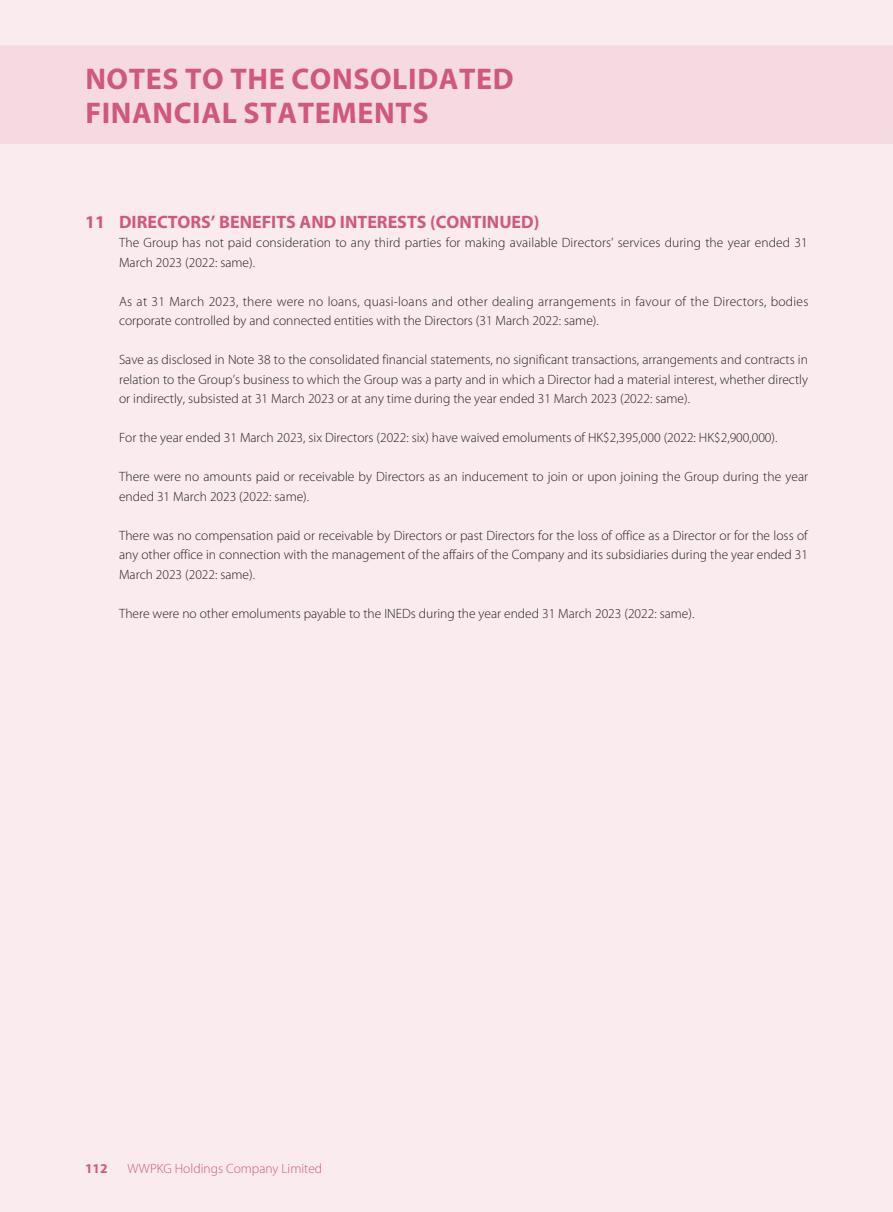
<style>
.page{position:relative;width:893px;height:1212px;background:#fff}
.page>*{position:absolute;margin:0;border:0;box-sizing:border-box;transform-origin:0 0}
.t1{font:700 30px/34.5px "Myriad Pro";letter-spacing:.02em;color:#d05880}
._01_H1{font:700 18px "Myriad Pro";color:#d05880}
._00_txt{font:300 13.5px/19.5px "Myriad Pro";color:#231f20}
._00_txt-2{font:300 13.5px/19.5px "Myriad Pro";letter-spacing:.02em;color:#231f20}
.t2{font:300 13.5px "Myriad Pro";color:#d05880}
.t3{font:700 13.5px "Myriad Pro";color:#d05880}
</style>
<div class="page">
<h1 class="t1" style="left:85px;top:61px;width:430px">NOTES TO THE CONSOLIDATED<br>FINANCIAL STATEMENTS</h1>
<p class="_01_H1" style="left:85px;top:210px;width:456px">11 DIRECTORS’ BENEFITS AND INTERESTS (CONTINUED)</p>
<p class="_00_txt" style="left:119px;top:233px;width:690px">The Group has not paid consideration to any third parties for making available Directors’ services during the year ended 31<br>March 2023 (2022: same).</p>
<p class="_00_txt-2" style="left:119px;top:291px;width:691px">As at 31 March 2023, there were no loans, quasi-loans and other dealing arrangements in favour of the Directors, bodies corporate controlled by and connected entities with the Directors (31 March 2022: same).</p>
<p class="_00_txt" style="left:119px;top:350px;width:690px;text-align:justify">Save as disclosed in Note 38 to the consolidated financial statements, no significant transactions, arrangements and contracts in relation to the Group’s business to which the Group was a party and in which a Director had a material interest, whether directly or indirectly, subsisted at 31 March 2023 or at any time during the year ended 31 March 2023 (2022: same).</p>
<p class="_00_txt" style="left:119px;top:428px;width:660px">For the year ended 31 March 2023, six Directors (2022: six) have waived emoluments of HK$2,395,000 (2022: HK$2,900,000).</p>
<p class="_00_txt" style="left:119px;top:467px;width:691px">There were no amounts paid or receivable by Directors as an inducement to join or upon joining the Group during the year ended 31 March 2023 (2022: same).</p>
<p class="_00_txt" style="left:119px;top:525px;width:690px;text-align:justify">There was no compensation paid or receivable by Directors or past Directors for the loss of office as a Director or for the loss of any other office in connection with the management of the affairs of the Company and its subsidiaries during the year ended 31<br>March 2023 (2022: same).</p>
<p class="_00_txt" style="left:119px;top:603px;width:577px">There were no other emoluments payable to the INEDs during the year ended 31 March 2023 (2022: same).</p>
<p class="t3" style="left:85px;top:1159px;width:24px">112</p>
<p class="t2" style="left:128px;top:1160px;width:196px">WWPKG Holdings Company Limited</p>
</div>
